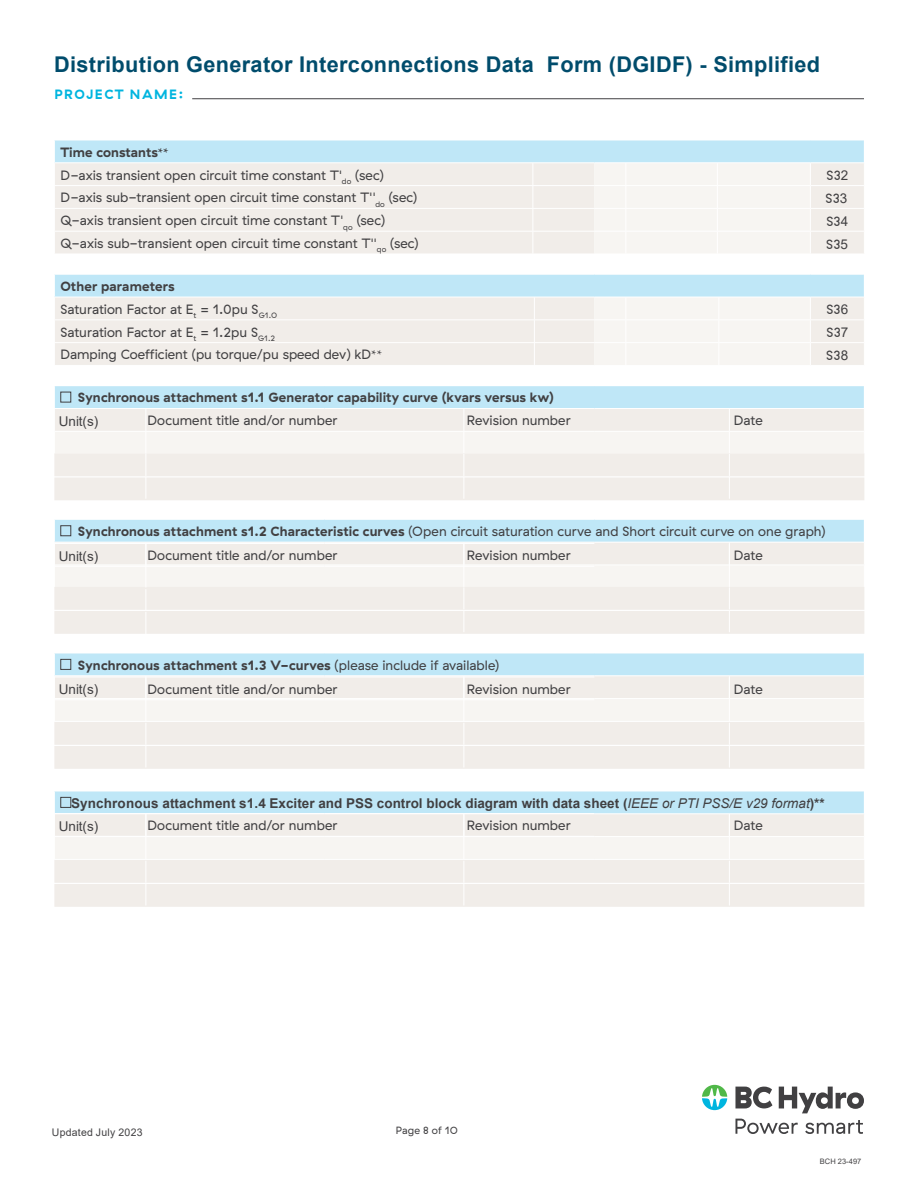
<style>
.page{position:relative;width:918px;height:1188px;background:#fff}
.page>*{position:absolute;margin:0;border:0;box-sizing:border-box;transform-origin:0 0}
.t1{font:700 21.75px "Arial";letter-spacing:.015em;color:#004c6c}
.t2{font:13.5px/22.8px "GT Haptik";color:#414042}
.t3{font:700 13.5px "GT Haptik";letter-spacing:.01em;color:#414042}
.t4{font:700 13.5px "Arial";color:#414042}
.t5{font:13.5px "Arial";letter-spacing:-.005em;color:#414042}
.t6{font:700 13.5px "GT Haptik";letter-spacing:.11em;color:#00b5df}
.t7{font:10.5px "Arial";letter-spacing:.02em;color:#414042}
.t8{font:10.5px "GT Haptik";letter-spacing:.015em;color:#414042}
.t9{font:7.5px "Arial";letter-spacing:.005em;color:#414042}
.s1{font-style:inherit}
.s2{font-weight:700}
.s3{font-family:"Minion Pro";font-weight:700}
.s4{font-family:"Arial"}
.s5{font-family:"Minion Pro"}
.s6{font-weight:400}
.s7{font-weight:400;font-style:italic}
</style>
<div class="page">
<svg style="left:702px;top:1085px;width:25px;height:25px"></svg>
<svg style="left:735px;top:1087px;width:37px;height:21px"></svg>
<svg style="left:779px;top:1087px;width:85px;height:26px"></svg>
<svg style="left:735px;top:1119px;width:63px;height:15px"></svg>
<svg style="left:805px;top:1120px;width:58px;height:14px"></svg>
<div style="left:54px;top:140px;width:810px;height:23px;background:#bfe7f7"></div>
<div style="left:55px;top:163px;width:809px;height:91px;background:#f1ede9"></div>
<hr style="left:54px;top:185px;width:540px;height:1px;background:#fff">
<hr style="left:810px;top:185px;width:55px;height:1px;background:#fff">
<hr style="left:54px;top:208px;width:540px;height:1px;background:#fff">
<hr style="left:810px;top:208px;width:55px;height:1px;background:#fff">
<hr style="left:54px;top:231px;width:540px;height:1px;background:#fff">
<svg style="left:532px;top:163px;width:1px;height:91px"></svg>
<hr style="left:810px;top:231px;width:55px;height:1px;background:#fff">
<svg style="left:54px;top:141px;width:1px;height:21px"></svg>
<hr style="left:54px;top:140px;width:540px;height:1px;background:#fff">
<hr style="left:594px;top:140px;width:216px;height:1px;background:#fff">
<hr style="left:810px;top:140px;width:55px;height:1px;background:#fff">
<hr style="left:54px;top:162px;width:540px;height:1px;background:#fff">
<hr style="left:594px;top:162px;width:216px;height:1px;background:#fff">
<hr style="left:810px;top:162px;width:55px;height:1px;background:#fff">
<div style="left:54px;top:274px;width:810px;height:23px;background:#bfe7f7"></div>
<div style="left:55px;top:298px;width:809px;height:67px;background:#f1ede9"></div>
<hr style="left:54px;top:319px;width:540px;height:1px;background:#fff">
<hr style="left:810px;top:319px;width:55px;height:1px;background:#fff">
<hr style="left:54px;top:342px;width:540px;height:1px;background:#fff">
<svg style="left:534px;top:298px;width:1px;height:67px"></svg>
<hr style="left:810px;top:342px;width:55px;height:1px;background:#fff">
<svg style="left:54px;top:275px;width:1px;height:22px"></svg>
<hr style="left:54px;top:274px;width:540px;height:1px;background:#fff">
<hr style="left:594px;top:274px;width:216px;height:1px;background:#fff">
<hr style="left:810px;top:274px;width:55px;height:1px;background:#fff">
<hr style="left:192px;top:98px;width:672px;height:1px;background:#414042">
<div style="left:594px;top:163px;width:217px;height:91px;background:#f7f5f2"></div>
<div style="left:594px;top:298px;width:217px;height:67px;background:#f7f5f2"></div>
<svg style="left:54px;top:386px;width:810px;height:114px"></svg>
<svg style="left:54px;top:520px;width:810px;height:114px"></svg>
<svg style="left:54px;top:653px;width:810px;height:116px"></svg>
<svg style="left:54px;top:791px;width:810px;height:116px"></svg>
<h1 class="t1" style="left:54px;top:49px;width:767px"><span class="s1">Distribution Generator</span> Interconnections Data Form (DGIDF) - Simplified</h1>
<p class="t6" style="left:54px;top:86px;width:130px">PROJECT NAME:</p>
<p class="t2" style="left:60px;top:141px;width:325px"><span class="s2">Time constants</span><span class="s3">**<br></span>D-axis transient open circuit time constant T'<sub>do</sub> (sec)</p>
<p class="t2" style="left:827px;top:164px;width:23px">S3<span class="s4">2</span></p>
<p class="t2" style="left:60px;top:186px;width:358px">D-axis sub-transient open circuit time constant T''<sub>do</sub> (sec)</p>
<p class="t2" style="left:825px;top:187px;width:24px">S3<span class="s4">3</span></p>
<p class="t2" style="left:60px;top:209px;width:326px">Q-axis transient open circuit time constant T'<sub>qo</sub> (sec)</p>
<p class="t2" style="left:826px;top:210px;width:23px">S3<span class="s4">4</span></p>
<p class="t2" style="left:60px;top:232px;width:360px">Q-axis sub-transient open circuit time constant T''<sub>qo</sub> (sec)</p>
<p class="t2" style="left:826px;top:233px;width:23px">S3<span class="s4">5</span></p>
<p class="t2" style="left:60px;top:275px;width:218px"><span class="s2">Other parameters<br></span>Saturation Factor at E<sub>t</sub> = 1.0pu S<sub>G1.0</sub></p>
<p class="t2" style="left:827px;top:298px;width:23px">S3<span class="s4">6</span></p>
<p class="t2" style="left:60px;top:321px;width:216px">Saturation Factor at E<sub>t</sub> = 1.2pu S<sub>G1.2</sub></p>
<p class="t2" style="left:826px;top:321px;width:24px">S3<span class="s4">7</span></p>
<p class="t2" style="left:60px;top:343px;width:323px">Damping Coefficient (pu torque/pu speed dev) kD<span class="s5">**</span></p>
<p class="t2" style="left:826px;top:344px;width:24px">S3<span class="s4">8</span></p>
<p class="t3" style="left:78px;top:389px;width:477px">Synchronous attachment s1.1 Generator capability curve (kvars versus kw)</p>
<p class="t2" style="left:147px;top:409px;width:192px">Document title and/or number</p>
<p class="t2" style="left:467px;top:409px;width:105px">Revision number</p>
<p class="t2" style="left:734px;top:409px;width:30px">Date</p>
<p class="t5" style="left:59px;top:412px;width:41px">Unit(s)</p>
<p class="t2" style="left:78px;top:520px;width:749px"><span class="s2">Synchronous attachment s1.2 Characteristic curves</span> (Open circuit saturation curve and Short circuit curve on one graph)</p>
<p class="t5" style="left:59px;top:547px;width:41px">Unit(s)</p>
<p class="t2" style="left:147px;top:544px;width:192px">Document title and/or number</p>
<p class="t2" style="left:467px;top:544px;width:105px">Revision number</p>
<p class="t2" style="left:734px;top:544px;width:30px">Date</p>
<p class="t3" style="left:78px;top:657px;width:423px">Synchronous attachment s1.3 V-curves <span class="s6">(please include if available)</span></p>
<p class="t5" style="left:59px;top:680px;width:41px">Unit(s)</p>
<p class="t2" style="left:147px;top:678px;width:192px">Document title and/or number</p>
<p class="t2" style="left:467px;top:678px;width:105px">Revision number</p>
<p class="t2" style="left:734px;top:678px;width:30px">Date</p>
<p class="t4" style="left:71px;top:794px;width:755px">Synchronous attachment s1.4 Exciter and PSS control block diagram with data sheet (<span class="s7">IEEE or PTI PSS/E v29 format</span>)<span class="s1">**</span></p>
<p class="t5" style="left:59px;top:817px;width:41px">Unit(s)</p>
<p class="t2" style="left:147px;top:814px;width:192px">Document title and/or number</p>
<p class="t2" style="left:467px;top:814px;width:105px">Revision number</p>
<p class="t2" style="left:734px;top:814px;width:30px">Date</p>
<p class="t7" style="left:52px;top:1125px;width:92px">Updated July 2023</p>
<p class="t8" style="left:396px;top:1124px;width:64px">Page 8 of 10</p>
<p class="t9" style="left:820px;top:1157px;width:43px">BCH 23-497</p>
</div>
